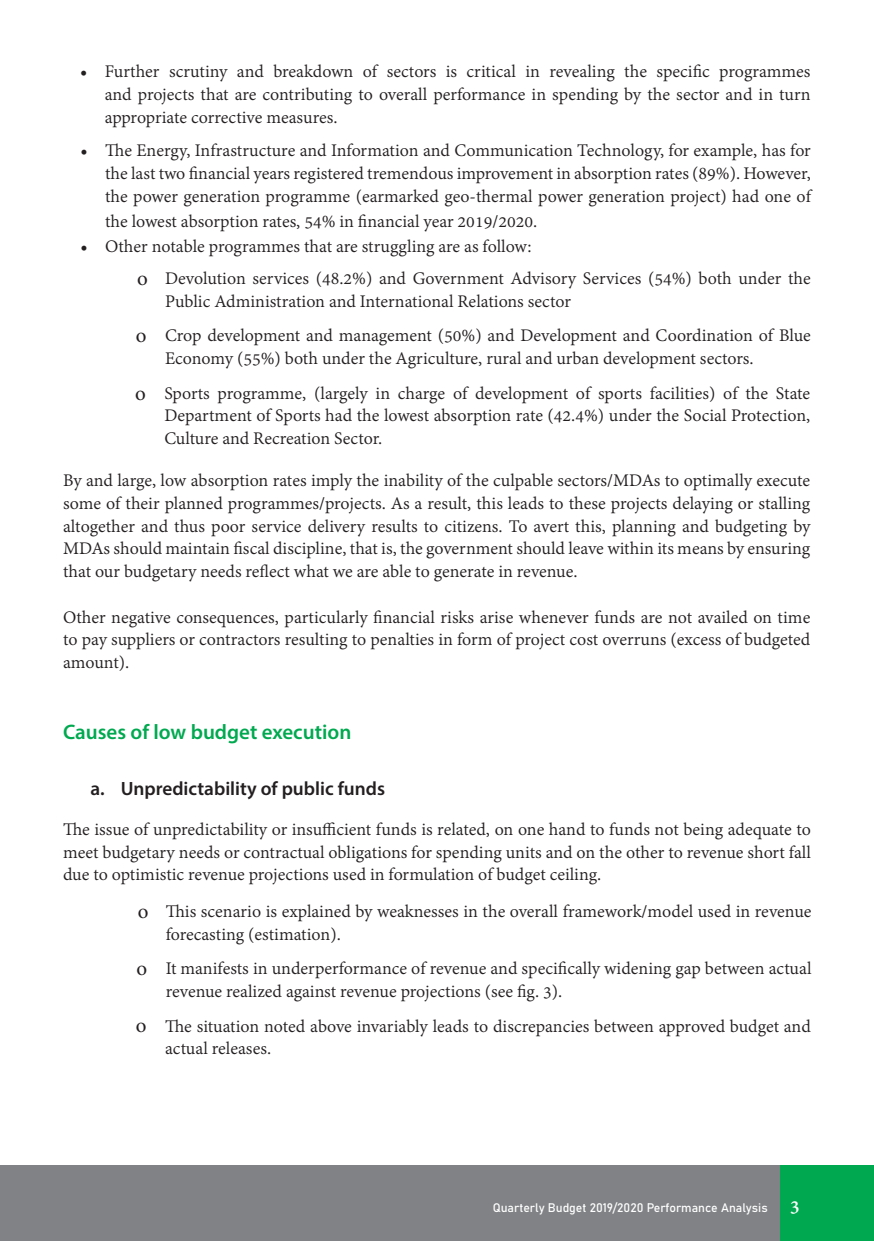
<style>
.page{position:relative;width:874px;height:1241px;background:#fff}
.page>*{position:absolute;margin:0;border:0;box-sizing:border-box;transform-origin:0 0}
.t1{font:600 21px "Myriad Pro";color:#00a950}
.t2{font:21px "Minion Pro";color:#231f20}
.t3{font:19.25px/22.8px "Adobe Gurmukhi";color:#231f20;text-align:justify}
.t4{font:600 19.25px "Myriad Pro";color:#231f20}
.t5{font:12.25px "Bahnschrift";color:#fff}
.s1{font-family:"Adobe Gurmukhi";font-weight:700;font-size:21px}
</style>
<div class="page">
<div style="left:0;top:1165px;width:873px;height:75px;background:#808285"></div>
<div style="left:779px;top:1165px;width:94px;height:75px;background:#00a850"></div>
<p class="t3" style="left:105px;top:61px;width:707px;text-indent:-24px">• Further scrutiny and breakdown of sectors is critical in revealing the specific programmes and projects that are contributing to overall performance in spending by the sector and in turn appropriate corrective measures.</p>
<p class="t3" style="left:105px;top:140px;width:707px;text-indent:-24px">• The Energy, Infrastructure and Information and Communication Technology, for example, has for the last two financial years registered tremendous improvement in absorption rates (89%). However, the power generation programme (earmarked geo-thermal power generation project) had one of</p>
<p class="t3" style="left:105px;top:210px;width:433px">the lowest absorption rates, 54% in financial year 2019/2020.</p>
<p class="t3" style="left:80px;top:235px;width:452px">• Other notable programmes that are struggling are as follow:</p>
<p class="t2" style="left:137px;top:264px;width:12px">o</p>
<p class="t3" style="left:165px;top:267px;width:647px">Devolution services (48.2%) and Government Advisory Services (54%) both under the<br>Public Administration and International Relations sector</p>
<p class="t2" style="left:136px;top:321px;width:12px">o</p>
<p class="t3" style="left:165px;top:325px;width:647px">Crop development and management (50%) and Development and Coordination of Blue<br>Economy (55%) both under the Agriculture, rural and urban development sectors.</p>
<p class="t2" style="left:135px;top:379px;width:12px">o</p>
<p class="t3" style="left:164px;top:382px;width:647px">Sports programme, (largely in charge of development of sports facilities) of the State Department of Sports had the lowest absorption rate (42.4%) under the Social Protection, Culture and Recreation Sector.</p>
<p class="t3" style="left:63px;top:469px;width:748px">By and large, low absorption rates imply the inability of the culpable sectors/MDAs to optimally execute some of their planned programmes/projects. As a result, this leads to these projects delaying or stalling altogether and thus poor service delivery results to citizens. To avert this, planning and budgeting by MDAs should maintain fiscal discipline, that is, the government should leave within its means by ensuring that our budgetary needs reflect what we are able to generate in revenue.</p>
<p class="t3" style="left:63px;top:606px;width:748px">Other negative consequences, particularly financial risks arise whenever funds are not availed on time to pay suppliers or contractors resulting to penalties in form of project cost overruns (excess of budgeted amount).</p>
<p class="t1" style="left:63px;top:718px;width:289px">Causes of low budget execution</p>
<p class="t4" style="left:90px;top:776px;width:296px">a. Unpredictability of public funds</p>
<p class="t3" style="left:63px;top:818px;width:749px">The issue of unpredictability or insufficient funds is related, on one hand to funds not being adequate to meet budgetary needs or contractual obligations for spending units and on the other to revenue short fall due to optimistic revenue projections used in formulation of budget ceiling.</p>
<p class="t2" style="left:138px;top:896px;width:12px">o</p>
<p class="t3" style="left:166px;top:900px;width:647px">This scenario is explained by weaknesses in the overall framework/model used in revenue forecasting (estimation).</p>
<p class="t2" style="left:136px;top:954px;width:12px">o</p>
<p class="t3" style="left:166px;top:957px;width:647px">It manifests in underperformance of revenue and specifically widening gap between actual revenue realized against revenue projections (see fig. 3).</p>
<p class="t2" style="left:136px;top:1011px;width:12px">o</p>
<p class="t3" style="left:165px;top:1015px;width:647px">The situation noted above invariably leads to discrepancies between approved budget and actual releases.</p>
<p class="t5" style="left:492px;top:1199px;width:308px">Quarterly Budget 2019/2020 Performance Analysis <span class="s1">3</span></p>
</div>
